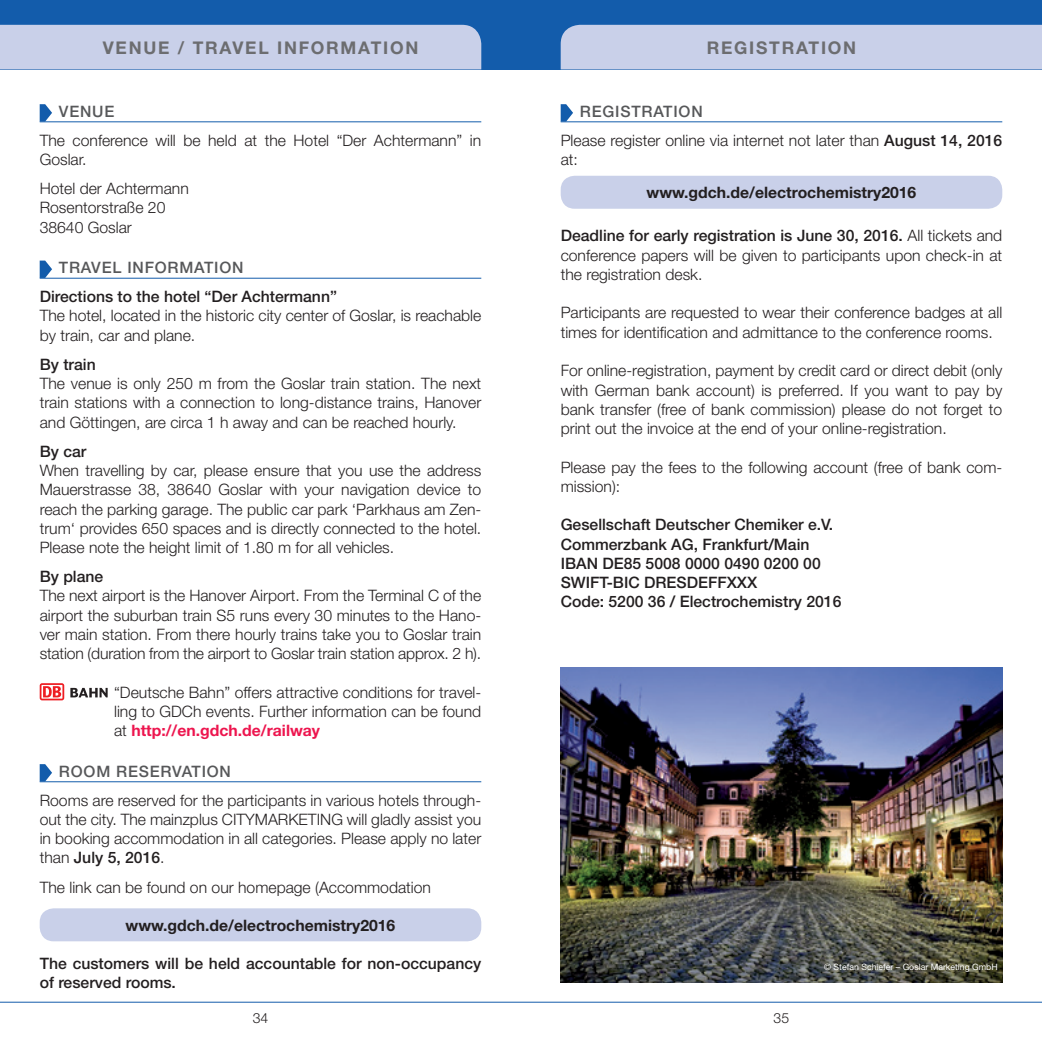
<style>
.page{position:relative;width:1042px;height:1042px;background:#fff}
.page>*{position:absolute;margin:0;border:0;box-sizing:border-box;transform-origin:0 0}
.t1{font:700 17.5px "Helvetica Neue";letter-spacing:.1em;color:#6c6d70}
.t2{font:300 15.75px/19.2px "Helvetica Neue";color:#231f20;text-align:justify}
.t3{font:500 15.75px/19.2px "Helvetica Neue";color:#231f20}
.t4{font:700 15.75px "Helvetica Neue";color:#231f20}
.t5{font:500 15.75px "Helvetica Neue";letter-spacing:.05em;color:#57585a}
.t6{font:300 14px "Helvetica Neue";color:#231f20}
.t7{font:8.75px "Helvetica Neue";color:#fff}
.s1{font-weight:700;color:#ed154e}
.s2{font-weight:500}
.s3{font-weight:500;color:#57585a}
</style>
<div class="page">
<div style="left:0;top:0;width:1042px;height:69px;background:#135cab"></div>
<div style="left:0;top:25px;width:481px;height:44px;background:#c9d0e9"></div>
<div style="left:561px;top:25px;width:481px;height:44px;background:#c9d0e9"></div>
<hr style="left:0;top:1002px;width:521px;height:1px;background:#135cab">
<hr style="left:521px;top:1002px;width:521px;height:1px;background:#135cab">
<hr style="left:40px;top:122px;width:441px;height:1px;background:#135cab">
<hr style="left:40px;top:278px;width:441px;height:1px;background:#135cab">
<hr style="left:40px;top:781px;width:441px;height:1px;background:#135cab">
<svg style="left:40px;top:104px;width:12px;height:18px"></svg>
<svg style="left:40px;top:261px;width:12px;height:17px"></svg>
<svg style="left:40px;top:683px;width:24px;height:17px"></svg>
<div style="left:41px;top:685px;width:21px;height:13px;background:#fff"></div>
<svg style="left:43px;top:686px;width:18px;height:11px"></svg>
<svg style="left:70px;top:688px;width:38px;height:9px"></svg>
<svg style="left:40px;top:764px;width:12px;height:17px"></svg>
<div style="left:40px;top:908px;width:441px;height:33px;background:#c9d0e9;border-radius:14px"></div>
<hr style="left:561px;top:122px;width:441px;height:1px;background:#135cab">
<svg style="left:561px;top:104px;width:12px;height:18px"></svg>
<div style="left:561px;top:176px;width:441px;height:33px;background:#c9d0e9;border-radius:14px"></div>
<img style="left:561px;top:667px;width:441px;height:315px">
<p class="t1" style="left:103px;top:37px;width:317px">VENUE / TRAVEL INFORMATION</p>
<p class="t5" style="left:59px;top:102px;width:57px">VENUE</p>
<p class="t2" style="left:40px;top:130px;width:443px">The conference will be held at the Hotel “Der Achtermann” in<br>Goslar.</p>
<p class="t2" style="left:40px;top:179px;width:151px;text-align:left">Hotel der Achtermann<br>Rosentorstraße 20<br>38640 Goslar</p>
<p class="t5" style="left:59px;top:258px;width:186px">TRAVEL INFORMATION</p>
<p class="t3" style="left:40px;top:287px;width:299px">Directions to the hotel “Der Achtermann”</p>
<p class="t2" style="left:40px;top:306px;width:443px">The hotel, located in the historic city center of Goslar, is reachable by train, car and plane.</p>
<p class="t3" style="left:40px;top:354px;width:58px">By train</p>
<p class="t2" style="left:40px;top:373px;width:443px">The venue is only 250 m from the Goslar train station. The next train stations with a connection to long-distance trains, Hanover and Göttingen, are circa 1 h away and can be reached hourly.</p>
<p class="t3" style="left:40px;top:441px;width:48px">By car</p>
<p class="t2" style="left:40px;top:460px;width:443px">When travelling by car, please ensure that you use the address Mauerstrasse 38, 38640 Goslar with your navigation device to reach the parking garage. The public car park ‘Parkhaus am Zen&shy;trum‘ provides 650 spaces and is directly connected to the hotel.<br>Please note the height limit of 1.80 m for all vehicles.</p>
<p class="t3" style="left:40px;top:567px;width:65px">By plane</p>
<p class="t2" style="left:40px;top:586px;width:443px">The next airport is the Hanover Airport. From the Terminal C of the airport the suburban train S5 runs every 30 minutes to the Hano&shy;ver main station. From there hourly trains take you to Goslar train station (duration from the airport to Goslar train station approx. 2 h).</p>
<p class="t2" style="left:114px;top:682px;width:369px">“Deutsche Bahn” offers attractive conditions for travel&shy;ling to GDCh events. Further information can be found at <span class="s1">http://en.gdch.de/railway</span></p>
<p class="t5" style="left:59px;top:761px;width:174px">ROOM RESERVATION</p>
<p class="t2" style="left:40px;top:790px;width:443px">Rooms are reserved for the participants in various hotels through&shy;out the city. The mainzplus CITYMARKETING will gladly assist you in booking accommodation in all categories. Please apply no later than <span class="s2">July 5, 2016</span>.</p>
<p class="t2" style="left:40px;top:877px;width:393px">The link can be found on our homepage (Accommodation</p>
<p class="t4" style="left:126px;top:915px;width:271px">www.gdch.de/electrochemistry2016</p>
<p class="t3" style="left:40px;top:953px;width:443px">The customers will be held accountable for non-occupancy of reserved rooms.</p>
<p class="t1" style="left:707px;top:37px;width:151px">REGISTRATION</p>
<p class="t2" style="left:561px;top:96px;width:443px;line-height:29.2px;text-indent:19px"><span class="s3">REGISTRATION<br></span>Please register online via internet not later than <span class="s2">August 14, 2016</span></p>
<p class="t2" style="left:561px;top:149px;width:19px">at:</p>
<p class="t4" style="left:646px;top:183px;width:271px">www.gdch.de/electrochemistry2016</p>
<p class="t2" style="left:561px;top:226px;width:443px"><span class="s2">Deadline for early registration is June 30, 2016.</span> All tickets and conference papers will be given to participants upon check-in at the registration desk.</p>
<p class="t2" style="left:561px;top:303px;width:443px">Participants are requested to wear their conference badges at all times for identification and admittance to the conference rooms.</p>
<p class="t2" style="left:561px;top:361px;width:443px">For online-registration, payment by credit card or direct debit (only with German bank account) is preferred. If you want to pay by bank transfer (free of bank commission) please do not forget to print out the invoice at the end of your online-registration.</p>
<p class="t2" style="left:561px;top:457px;width:443px">Please pay the fees to the following account (free of bank com&shy;mission):</p>
<p class="t3" style="left:561px;top:515px;width:282px">Gesellschaft Deutscher Chemiker e.V.<br>Commerzbank AG, Frankfurt/Main<br>IBAN DE85 5008 0000 0490 0200 00<br>SWIFT-BIC DRESDEFFXXX<br>Code: 5200 36 / Electrochemistry 2016</p>
<p class="t7" style="left:824px;top:961px;width:175px">© Stefan Schiefer – Goslar Marketing GmbH</p>
<p class="t6" style="left:253px;top:1010px;width:17px">34</p>
<p class="t6" style="left:773px;top:1010px;width:17px">35</p>
</div>
